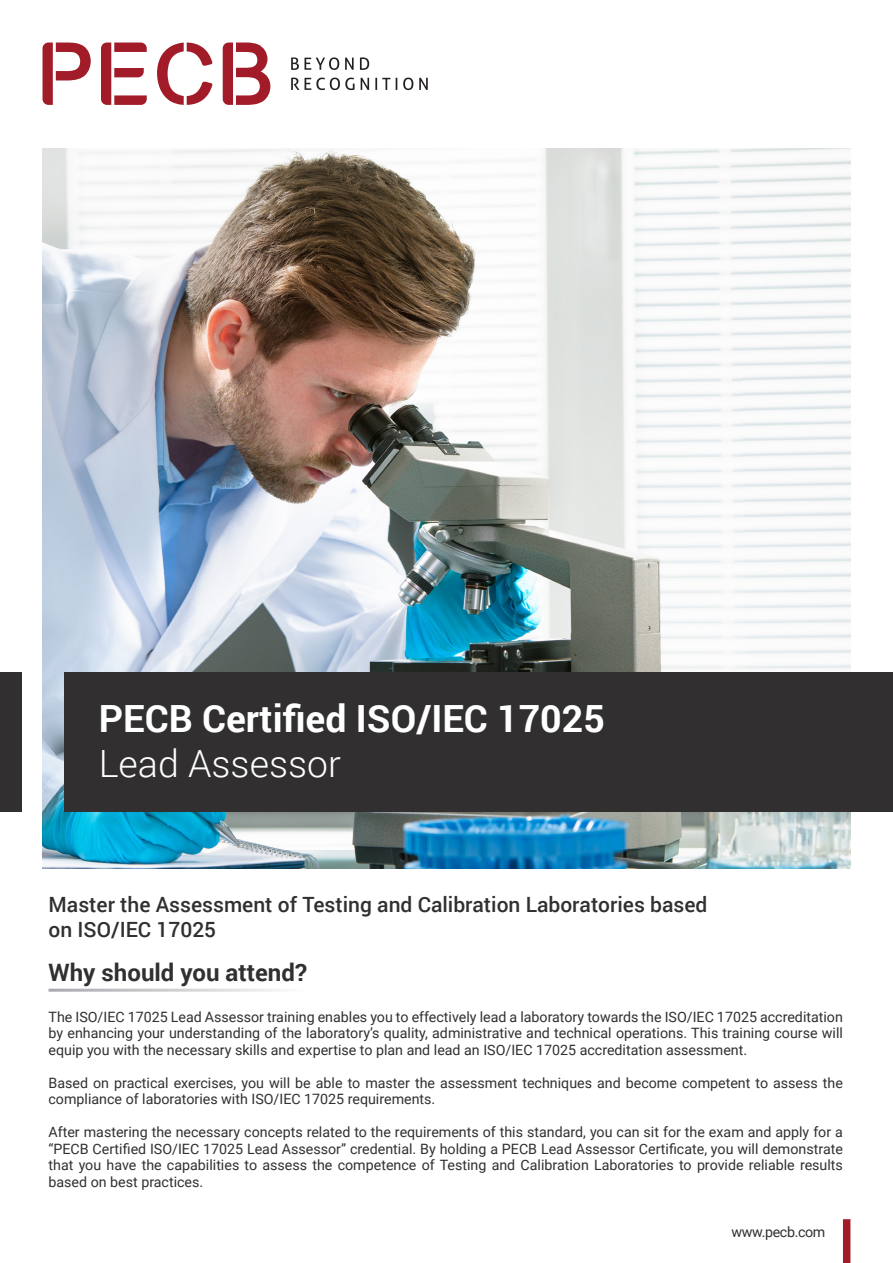
<style>
.page{position:relative;width:893px;height:1263px;background:#fff}
.page>*{position:absolute;margin:0;border:0;box-sizing:border-box;transform-origin:0 0}
.t1{font:700 37.5px "Roboto";color:#fff}
.t2{font:300 37.5px "Roboto";color:#fff}
.t3{font:700 24px "Roboto";color:#312f30}
.t4{font:500 21px/25.2px "Roboto";color:#312f30}
.Bullet_Points{font:14.25px/16.5px "Roboto";color:#312f30;text-align:justify}
.Bullet_Points-2{font:14.25px "Roboto";letter-spacing:-.025em;color:#312f30}
</style>
<div class="page">
<img style="left:43px;top:149px;width:807px;height:720px">
<div style="left:65px;top:672px;width:828px;height:140px;background:#312f30"></div>
<div style="left:0;top:672px;width:21px;height:140px;background:#312f30"></div>
<div style="left:843px;top:1219px;width:7px;height:44px;background:#a11e29"></div>
<svg style="left:43px;top:43px;width:48px;height:62px"></svg>
<svg style="left:101px;top:43px;width:46px;height:62px"></svg>
<svg style="left:157px;top:43px;width:55px;height:62px"></svg>
<svg style="left:223px;top:43px;width:47px;height:62px"></svg>
<svg style="left:291px;top:57px;width:48px;height:13px"></svg>
<svg style="left:345px;top:58px;width:9px;height:12px"></svg>
<svg style="left:360px;top:57px;width:9px;height:13px"></svg>
<svg style="left:291px;top:78px;width:8px;height:12px"></svg>
<svg style="left:305px;top:78px;width:49px;height:12px"></svg>
<svg style="left:361px;top:78px;width:8px;height:12px"></svg>
<svg style="left:375px;top:78px;width:15px;height:12px"></svg>
<svg style="left:396px;top:78px;width:1px;height:12px"></svg>
<svg style="left:403px;top:78px;width:10px;height:12px"></svg>
<svg style="left:419px;top:78px;width:9px;height:12px"></svg>
<p class="t1" style="left:99px;top:693px;width:507px">PECB Certified ISO/IEC 17025</p>
<p class="t2" style="left:99px;top:738px;width:243px">Lead Assessor</p>
<p class="t4" style="left:49px;top:891px;width:660px">Master the Assessment of Testing and Calibration Laboratories based on ISO/IEC 17025</p>
<p class="t3" style="left:49px;top:956px;width:260px">Why should you attend?</p>
<p class="Bullet_Points" style="left:49px;top:1008px;width:796px">The ISO/IEC 17025 Lead Assessor training enables you to effectively lead a laboratory towards the ISO/IEC 17025 accreditation by enhancing your understanding of the laboratory’s quality, administrative and technical operations. This training course will equip you with the necessary skills and expertise to plan and lead an ISO/IEC 17025 accreditation assessment.</p>
<p class="Bullet_Points" style="left:49px;top:1074px;width:796px">Based on practical exercises, you will be able to master the assessment techniques and become competent to assess the compliance of laboratories with ISO/IEC 17025 requirements.</p>
<p class="Bullet_Points" style="left:49px;top:1123px;width:796px">After mastering the necessary concepts related to the requirements of this standard, you can sit for the exam and apply for a “PECB Certified ISO/IEC 17025 Lead Assessor” credential. By holding a PECB Lead Assessor Certificate, you will demonstrate that you have the capabilities to assess the competence of Testing and Calibration Laboratories to provide reliable results based on best practices.</p>
<p class="Bullet_Points-2" style="left:731px;top:1221px;width:95px">www.pecb.com</p>
</div>
